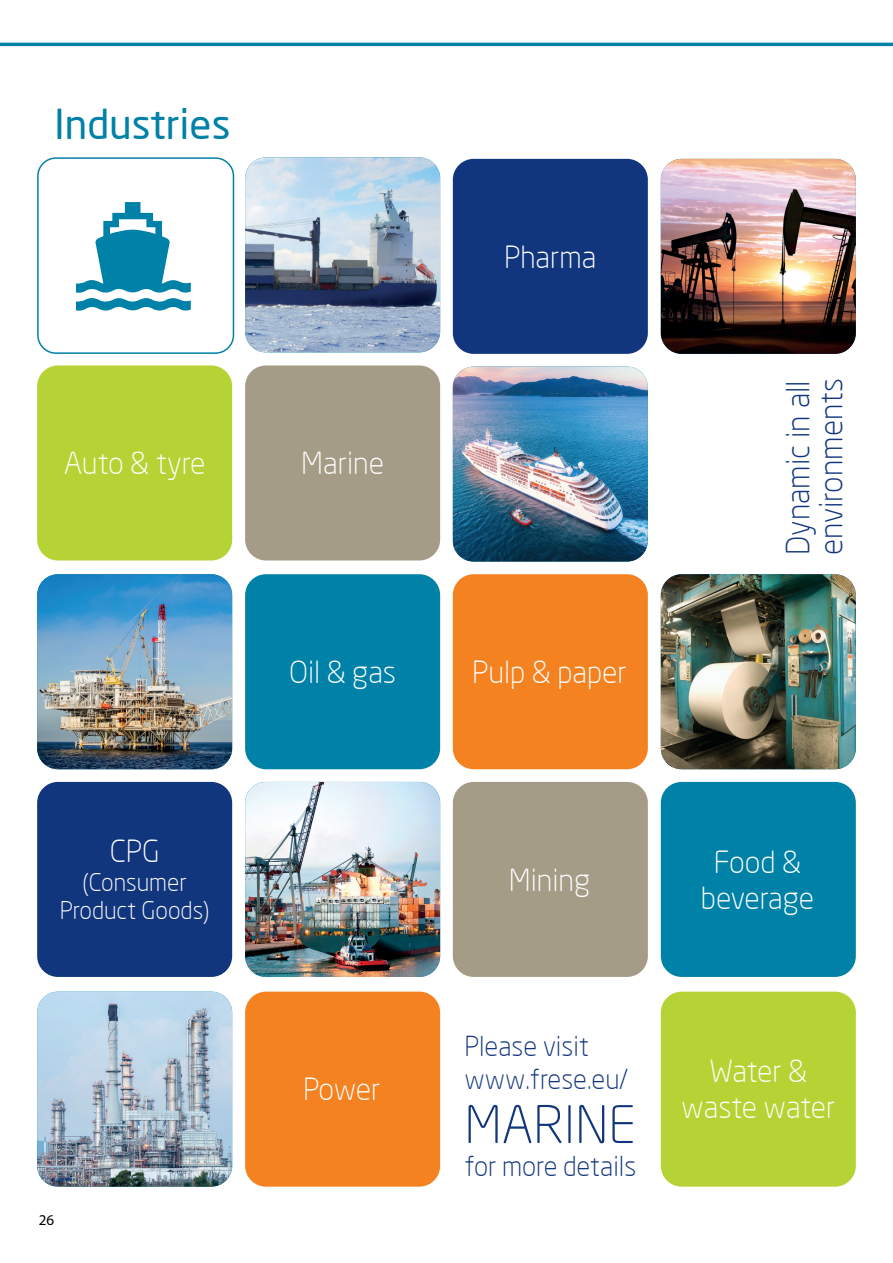
<style>
.page{position:relative;width:893px;height:1263px;background:#fff}
.page>*{position:absolute;margin:0;border:0;box-sizing:border-box;transform-origin:0 0}
.t1{font:300 51px "Neo Sans";color:#11367e}
.Overskrift{font:40.5px "Neo Sans";color:#0081a7}
.t2{font:300 31.5px/33px "Neo Sans";color:#11367e}
.t3{font:300 30px "Neo Sans";color:#fff}
.t4{font:300 27px "Neo Sans";color:#11367e}
.t5{font:300 24px "Neo Sans";color:#fff}
.t6{font:15px "Myriad Pro";color:#000}
</style>
<div class="page">
<hr style="left:0;top:43px;width:893px;height:3px;background:#0081a7">
<div style="left:661px;top:992px;width:195px;height:195px;background:#b5d334;border-radius:21px"></div>
<img style="left:37px;top:992px;width:195px;height:195px">
<div style="left:453px;top:159px;width:195px;height:195px;background:#11367e;border-radius:21px"></div>
<div style="left:37px;top:365px;width:195px;height:195px;background:#b5d334;border-radius:21px"></div>
<img style="left:453px;top:366px;width:195px;height:195px">
<img style="left:661px;top:159px;width:195px;height:195px">
<div style="left:245px;top:365px;width:195px;height:195px;background:#a49c87;border-radius:21px"></div>
<img style="left:661px;top:574px;width:195px;height:195px">
<div style="left:453px;top:574px;width:195px;height:195px;background:#f58220;border-radius:21px"></div>
<img style="left:245px;top:157px;width:195px;height:195px">
<div style="left:245px;top:574px;width:195px;height:195px;background:#0081a7;border-radius:21px"></div>
<div style="left:37px;top:782px;width:195px;height:195px;background:#11367e;border-radius:21px"></div>
<div style="left:453px;top:782px;width:195px;height:195px;background:#a49c87;border-radius:21px"></div>
<div style="left:661px;top:782px;width:195px;height:195px;background:#0081a7;border-radius:21px"></div>
<img style="left:245px;top:782px;width:195px;height:195px">
<div style="left:245px;top:992px;width:195px;height:195px;background:#f58220;border-radius:21px"></div>
<img style="left:37px;top:574px;width:195px;height:195px">
<div style="left:37px;top:157px;width:197px;height:197px;border:2px solid #0081a7;border-radius:18px"></div>
<svg style="left:76px;top:202px;width:115px;height:109px"></svg>
<hr style="left:892px;top:747px;width:1px;height:425px;background:#f2f3f4">
<p class="Overskrift" style="left:54px;top:99px;width:178px">Industries</p>
<p class="t3" style="left:64px;top:445px;width:143px">Auto &amp; tyre</p>
<p class="t3" style="left:301px;top:445px;width:84px">Marine</p>
<p class="t3" style="left:504px;top:239px;width:94px">Pharma</p>
<p class="t3" style="left:289px;top:654px;width:109px">Oil &amp; gas</p>
<p class="t3" style="left:472px;top:654px;width:156px">Pulp &amp; paper</p>
<p class="t2" style="left:781px;top:555px;width:178px;rotate:-90deg">Dynamic in all environments</p>
<p class="t3" style="left:110px;top:833px;width:51px">CPG</p>
<p class="t5" style="left:82px;top:867px;width:106px">(Consumer</p>
<p class="t5" style="left:60px;top:896px;width:151px">Product Goods)</p>
<p class="t6" style="left:39px;top:1210px;width:17px">26</p>
<p class="t3" style="left:303px;top:1071px;width:79px">Power</p>
<p class="t3" style="left:509px;top:862px;width:83px">Mining</p>
<p class="t3" style="left:714px;top:844px;width:89px">Food &amp;</p>
<p class="t3" style="left:701px;top:880px;width:115px">beverage</p>
<p class="t4" style="left:464px;top:1030px;width:126px">Please visit</p>
<p class="t4" style="left:464px;top:1063px;width:165px">www.frese.eu/</p>
<p class="t1" style="left:464px;top:1094px;width:173px">MARINE</p>
<p class="t4" style="left:464px;top:1150px;width:173px">for more details</p>
<p class="t3" style="left:709px;top:1053px;width:99px">Water &amp;</p>
<p class="t3" style="left:681px;top:1089px;width:156px">waste water</p>
</div>
